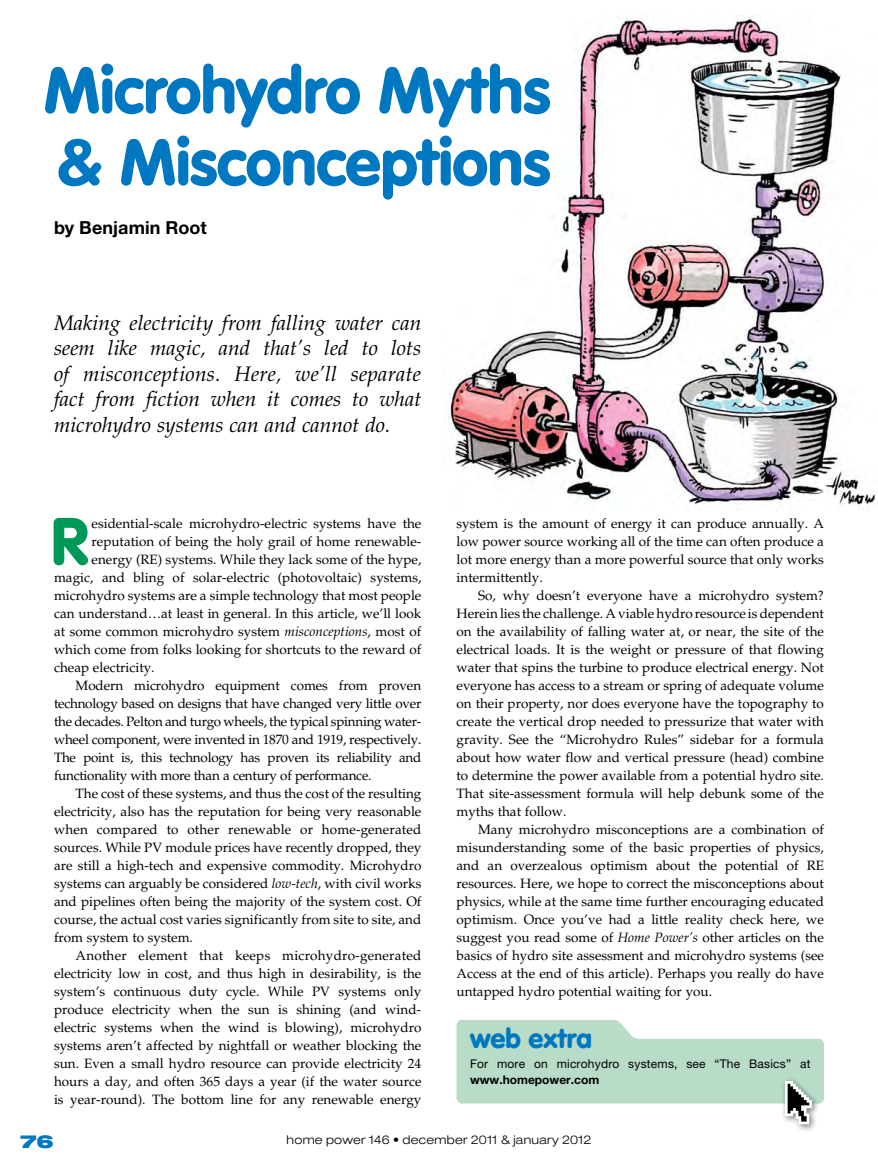
<style>
.page{position:relative;width:878px;height:1175px;background:#fff}
.page>*{position:absolute;margin:0;border:0;box-sizing:border-box;transform-origin:0 0}
.t1{font:900 66px "VAG Rounded";color:#009856}
.t2{font:900 64.5px/72px "VAG Rounded";letter-spacing:-.01em;color:#0077c1}
.t3{font:900 27px "VAG Rounded";letter-spacing:.005em;color:#0077c1}
.t4{font:italic 21px/25.5px "Palatino";color:#000;text-align:justify}
.t5{font:700 18px "Helvetica Neue";color:#000}
.t6{font:900 expanded 18px "Helvetica Neue";color:#0077c1}
.t7{font:13.5px/18px "Palatino";color:#000;text-align:justify}
.t8{font:13.5px "Palatino";letter-spacing:-.02em;color:#000}
.t9{font:12px "Helvetica Neue";letter-spacing:.015em;color:#000}
.t10{font:300 expanded 12px "Helvetica Neue";letter-spacing:.02em;color:#000}
.t11{font:700 12px "Helvetica Neue";color:#000}
.s1{font-style:italic}
</style>
<div class="page">
<img style="left:448px;top:15px;width:427px;height:491px">
<div style="left:781px;top:1077px;width:39px;height:55px;background:#000;opacity:.5"></div>
<svg style="left:456px;top:1020px;width:368px;height:104px"></svg>
<h2 class="t2" style="left:44px;top:53px;width:508px">Microhydro Myths &amp; Misconceptions</h2>
<h3 class="t5" style="left:54px;top:217px;width:154px">by Benjamin Root</h3>
<h3 class="t4" style="left:54px;top:310px;width:369px">Making electricity from falling water can seem like magic, and that’s led to lots of misconceptions. Here, we’ll separate fact from fiction when it comes to what microhydro systems can and cannot do.</h3>
<h1 class="t1" style="left:51px;top:502px;width:39px">R</h1>
<p class="t7" style="left:92px;top:515px;width:331px">esidential-scale microhydro-electric systems have the</p>
<p class="t7" style="left:92px;top:533px;width:331px">reputation of being the holy grail of home renewable-</p>
<p class="t7" style="left:92px;top:551px;width:331px">energy (RE) systems. While they lack some of the hype,</p>
<p class="t7" style="left:54px;top:569px;width:369px">magic, and bling of solar-electric (photovoltaic) systems,</p>
<p class="t7" style="left:54px;top:587px;width:369px">microhydro systems are a simple technology that most people</p>
<p class="t7" style="left:54px;top:605px;width:369px">can understand…at least in general. In this article, we’ll look</p>
<p class="t7" style="left:54px;top:623px;width:369px">at some common microhydro system <span class="s1">misconceptions</span>, most of</p>
<p class="t7" style="left:54px;top:641px;width:369px">which come from folks looking for shortcuts to the reward of</p>
<p class="t7" style="left:54px;top:659px;width:102px">cheap electricity.</p>
<p class="t7" style="left:76px;top:677px;width:347px">Modern microhydro equipment comes from proven</p>
<p class="t8" style="left:54px;top:696px;width:369px">technology based on designs that have changed very little over</p>
<p class="t8" style="left:54px;top:714px;width:369px">the decades. Pelton and turgo wheels, the typical spinning water-</p>
<p class="t8" style="left:54px;top:732px;width:369px">wheel component, were invented in 1870 and 1919, respectively.</p>
<p class="t8" style="left:54px;top:750px;width:369px">The point is, this technology has proven its reliability and</p>
<p class="t8" style="left:54px;top:768px;width:319px">functionality with more than a century of performance.</p>
<p class="t7" style="left:76px;top:785px;width:347px">The cost of these systems, and thus the cost of the resulting</p>
<p class="t7" style="left:54px;top:803px;width:369px">electricity, also has the reputation for being very reasonable</p>
<p class="t7" style="left:54px;top:821px;width:369px">when compared to other renewable or home-generated</p>
<p class="t7" style="left:54px;top:839px;width:369px">sources. While PV module prices have recently dropped, they</p>
<p class="t7" style="left:54px;top:857px;width:369px">are still a high-tech and expensive commodity. Microhydro</p>
<p class="t7" style="left:54px;top:875px;width:369px">systems can arguably be considered <span class="s1">low-tech</span>, with civil works</p>
<p class="t7" style="left:54px;top:893px;width:369px">and pipelines often being the majority of the system cost. Of</p>
<p class="t7" style="left:54px;top:911px;width:369px">course, the actual cost varies significantly from site to site, and</p>
<p class="t7" style="left:54px;top:929px;width:140px">from system to system.</p>
<p class="t7" style="left:76px;top:947px;width:347px">Another element that keeps microhydro-generated</p>
<p class="t7" style="left:54px;top:965px;width:369px">electricity low in cost, and thus high in desirability, is the</p>
<p class="t7" style="left:54px;top:983px;width:369px">system’s continuous duty cycle. While PV systems only</p>
<p class="t7" style="left:54px;top:1001px;width:368px">produce electricity when the sun is shining (and wind-</p>
<p class="t7" style="left:54px;top:1019px;width:369px">electric systems when the wind is blowing), microhydro</p>
<p class="t7" style="left:54px;top:1037px;width:369px">systems aren’t affected by nightfall or weather blocking the</p>
<p class="t7" style="left:54px;top:1055px;width:369px">sun. Even a small hydro resource can provide electricity 24</p>
<p class="t7" style="left:54px;top:1073px;width:369px">hours a day, and often 365 days a year (if the water source</p>
<p class="t7" style="left:54px;top:1091px;width:369px">is year-round). The bottom line for any renewable energy</p>
<p class="t7" style="left:456px;top:515px;width:369px">system is the amount of energy it can produce annually. A low power source working all of the time can often produce a lot more energy than a more powerful source that only works intermittently.</p>
<p class="t7" style="left:456px;top:587px;width:369px;text-indent:22px">So, why doesn’t everyone have a microhydro system?<br>Herein lies the challenge. A viable hydro resource is dependent on the availability of falling water at, or near, the site of the electrical loads. It is the weight or pressure of that flowing water that spins the turbine to produce electrical energy. Not everyone has access to a stream or spring of adequate volume on their property, nor does everyone have the topography to create the vertical drop needed to pressurize that water with gravity. See the “Microhydro Rules” sidebar for a formula about how water flow and vertical pressure (head) combine to determine the power available from a potential hydro site.<br>That site-assessment formula will help debunk some of the myths that follow.</p>
<p class="t7" style="left:456px;top:821px;width:369px;text-indent:22px">Many microhydro misconceptions are a combination of misunderstanding some of the basic properties of physics, and an overzealous optimism about the potential of RE resources. Here, we hope to correct the misconceptions about physics, while at the same time further encouraging educated optimism. Once you’ve had a little reality check here, we suggest you read some of <span class="s1">Home Power’s</span> other articles on the basics of hydro site assessment and microhydro systems (see Access at the end of this article). Perhaps you really do have untapped hydro potential waiting for you.</p>
<h3 class="t3" style="left:470px;top:1021px;width:123px">web extra</h3>
<p class="t9" style="left:470px;top:1056px;width:342px">For more on microhydro systems, see “The Basics” at</p>
<p class="t11" style="left:470px;top:1072px;width:131px">www.homepower.com</p>
<h3 class="t6" style="left:20px;top:1129px;width:35px">76</h3>
<p class="t10" style="left:286px;top:1132px;width:306px">home power 146 • december 2011 &amp; january 2012</p>
</div>
